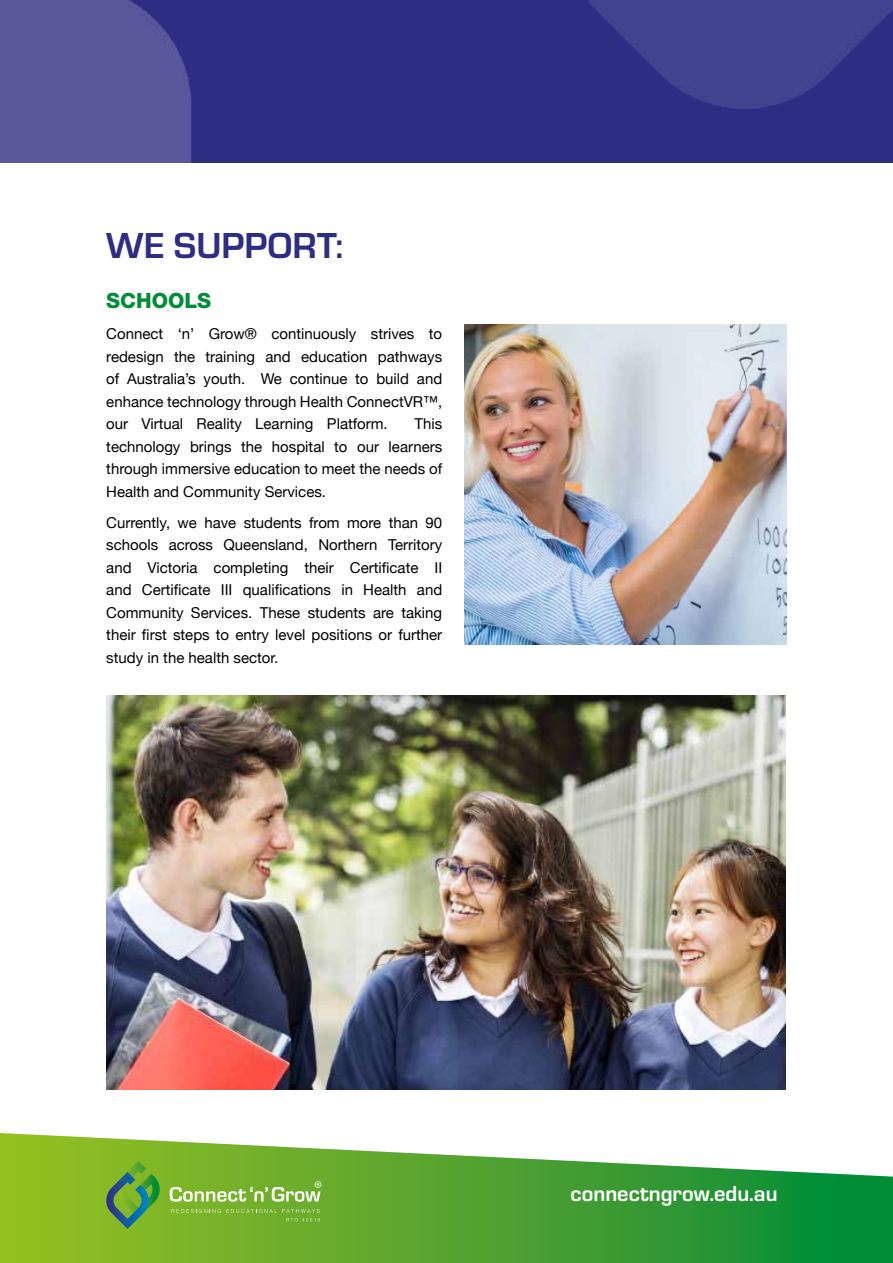
<style>
.page{position:relative;width:893px;height:1263px;background:#fff}
.page>*{position:absolute;margin:0;border:0;box-sizing:border-box;transform-origin:0 0}
.t1{font:700 37.5px "Eurostile";color:#2d2e83}
.t2{font:700 22.5px "Eurostile";color:#fff}
.t3{font:800 21px "Helvetica Neue LT Std";color:#008d36}
.t4{font:15px/22.5px "Helvetica Neue";color:#000;text-align:justify}
</style>
<div class="page">
<img style="left:0;top:0;width:893px;height:163px">
<img style="left:464px;top:325px;width:322px;height:319px">
<img style="left:106px;top:695px;width:679px;height:394px">
<svg style="left:0;top:1133px;width:893px;height:130px"></svg>
<svg style="left:105px;top:1161px;width:56px;height:68px;background:#619f41"></svg>
<svg style="left:172px;top:1209px;width:148px;height:12px;background:#7db537"></svg>
<svg style="left:170px;top:1181px;width:151px;height:20px;background:#97c460"></svg>
<h1 class="t1" style="left:106px;top:218px;width:239px">WE SUPPORT:</h1>
<h3 class="t3" style="left:106px;top:288px;width:107px">SCHOOLS</h3>
<p class="t4" style="left:106px;top:324px;width:337px">Connect ‘n’ Grow® continuously strives to redesign the training and education pathways of Australia’s youth. We continue to build and enhance technology through Health ConnectVR™, our Virtual Reality Learning Platform.</p>
<p class="t4" style="left:106px;top:414px;width:337px;text-indent:308px">This technology brings the hospital to our learners through immersive education to meet the needs of Health and Community Services.</p>
<p class="t4" style="left:106px;top:512px;width:337px">Currently, we have students from more than 90 schools across Queensland, Northern Territory and Victoria completing their Certificate II and Certificate III qualifications in Health and Community Services. These students are taking their first steps to entry level positions or further study in the health sector.</p>
<h2 class="t2" style="left:571px;top:1177px;width:208px">connectngrow.edu.au</h2>
</div>
